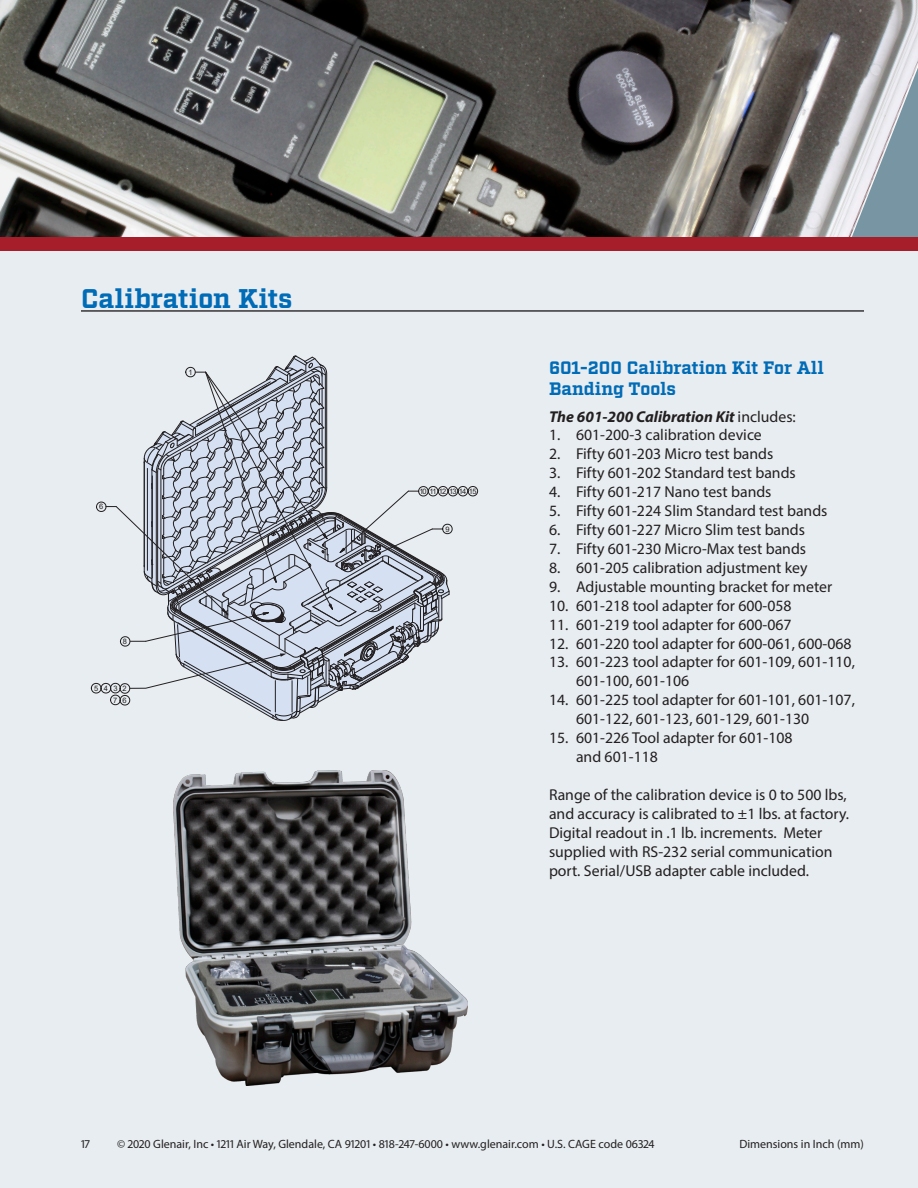
<style>
.page{position:relative;width:918px;height:1188px;background:#e7edf0}
.page>*{position:absolute;margin:0;border:0;box-sizing:border-box;transform-origin:0 0}
.t1{font:700 27px "Factoria";letter-spacing:-.01em;color:#006bb6}
.t2{font:700 18px/21.6px "Factoria";color:#006bb6}
.t3{font:15.75px/18.9px "Myriad Pro";color:#231f20}
.t4{font:italic 700 15.75px "Myriad Pro";color:#231f20}
.t5{font:12px "Myriad Pro";color:#231f20}
.t6{font:7.5px/11.9px "Arial";letter-spacing:-.12em;color:#231f20}
.s1{font-weight:400;font-style:normal}
</style>
<div class="page">
<img style="left:0;top:0;width:918px;height:237px">
<div style="left:0;top:237px;width:918px;height:13px;background:#a71e2b"></div>
<hr style="left:81px;top:310px;width:783px;height:2px;background:#231f20">
<svg style="left:91px;top:355px;width:387px;height:366px"></svg>
<img style="left:173px;top:770px;width:295px;height:316px">
<h1 class="t1" style="left:81px;top:283px;width:213px">Calibration Kits</h1>
<p class="t6" style="left:99px;top:501px;width:6px">6</p>
<p class="t6" style="left:123px;top:635px;width:6px">8</p>
<p class="t6" style="left:123px;top:682px;width:6px">2</p>
<p class="t6" style="left:113px;top:682px;width:15px">3<br>7 6</p>
<p class="t6" style="left:94px;top:682px;width:15px">5 4</p>
<p class="t6" style="left:189px;top:366px;width:6px">1</p>
<p class="t6" style="left:419px;top:485px;width:59px">10 11 12 13 14 15</p>
<p class="t6" style="left:445px;top:523px;width:6px">9</p>
<p class="t2" style="left:549px;top:357px;width:277px">601-200 Calibration Kit For All<br>Banding Tools</p>
<p class="t4" style="left:549px;top:406px;width:248px">The 601-200 Calibration Kit <span class="s1">includes:</span></p>
<p class="t3" style="left:549px;top:425px;width:214px">1. 601-200-3 calibration device</p>
<p class="t3" style="left:549px;top:444px;width:226px">2. Fifty 601-203 Micro test bands</p>
<p class="t3" style="left:549px;top:463px;width:248px">3. Fifty 601-202 Standard test bands</p>
<p class="t3" style="left:549px;top:482px;width:224px">4. Fifty 601-217 Nano test bands</p>
<p class="t3" style="left:549px;top:501px;width:280px">5. Fifty 601-224 Slim Standard test bands</p>
<p class="t3" style="left:549px;top:520px;width:258px">6. Fifty 601-227 Micro Slim test bands</p>
<p class="t3" style="left:549px;top:539px;width:259px">7. Fifty 601-230 Micro-Max test bands</p>
<p class="t3" style="left:549px;top:558px;width:260px">8. 601-205 calibration adjustment key</p>
<p class="t3" style="left:549px;top:577px;width:285px">9. Adjustable mounting bracket for meter</p>
<p class="t3" style="left:549px;top:596px;width:244px">10. 601-218 tool adapter for 600-058</p>
<p class="t3" style="left:549px;top:615px;width:244px">11. 601-219 tool adapter for 600-067</p>
<p class="t3" style="left:549px;top:634px;width:304px">12. 601-220 tool adapter for 600-061, 600-068</p>
<p class="t3" style="left:576px;top:652px;width:280px;text-indent:-27px">13. 601-223 tool adapter for 601-109, 601-110,<br>601-100, 601-106</p>
<p class="t3" style="left:576px;top:690px;width:280px;text-indent:-27px">14. 601-225 tool adapter for 601-101, 601-107,<br>601-122, 601-123, 601-129, 601-130</p>
<p class="t3" style="left:576px;top:728px;width:218px;text-indent:-27px">15. 601-226 Tool adapter for 601-108 and 601-118</p>
<p class="t3" style="left:549px;top:785px;width:302px">Range of the calibration device is 0 to 500 lbs, and accuracy is calibrated to ±1 lbs. at factory.<br>Digital readout in .1 lb. increments. Meter supplied with RS-232 serial communication port. Serial/USB adapter cable included.</p>
<p class="t5" style="left:81px;top:1136px;width:10px">17</p>
<p class="t5" style="left:117px;top:1136px;width:539px">© 2020 Glenair, Inc • 1211 Air Way, Glendale, CA 91201 • 818-247-6000 • www.glenair.com • U.S. CAGE code 06324</p>
<p class="t5" style="left:739px;top:1136px;width:126px">Dimensions in Inch (mm)</p>
</div>
